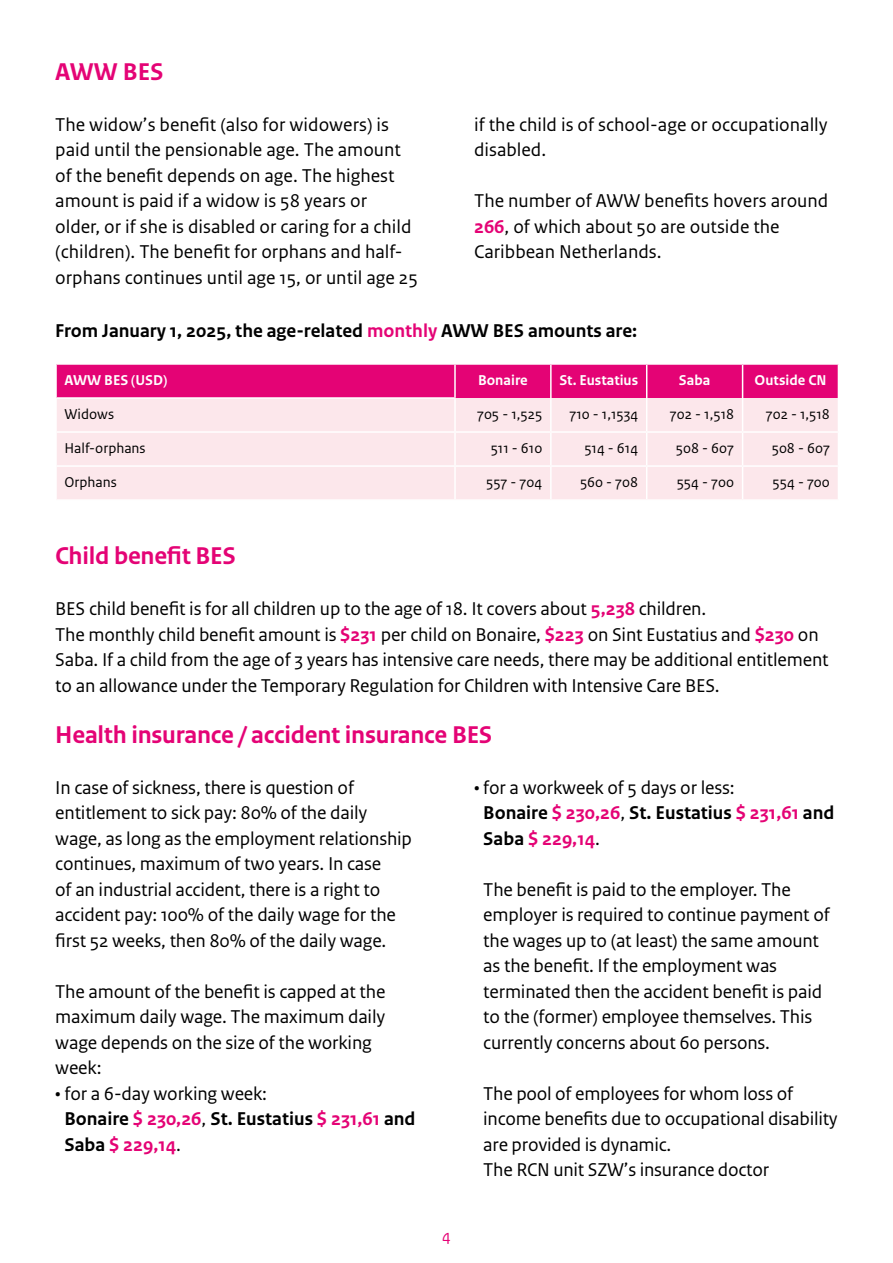
<style>
.page{position:relative;width:893px;height:1263px;background:#fff}
.page>*{position:absolute;margin:0;border:0;box-sizing:border-box;transform-origin:0 0}
.t1{font:700 25.5px "Rijksoverheid Sans Text";letter-spacing:-.01em;color:#e40375}
.t2{font:19.5px/25.5px "Rijksoverheid Sans Text";letter-spacing:-.01em;color:#000}
.t3{font:700 19.5px/25.5px "Rijksoverheid Sans Text";color:#000}
.t4{font:16.5px "Rijksoverheid Sans Text";color:#e50075}
.t5{font:15px "Rijksoverheid Sans Text";color:#000}
.t6{font:700 15px "Rijksoverheid Sans Text";color:#fff}
.s1{font-weight:700;color:#e40375}
.s2{color:#e40375}
.s3{font-weight:400}
.s4{font-weight:700}
</style>
<div class="page">
<div style="left:57px;top:365px;width:781px;height:33px;background:#e40375"></div>
<div style="left:57px;top:398px;width:781px;height:101px;background:#fce7eb"></div>
<hr style="left:455px;top:431px;width:96px;height:2px;background:#fff">
<hr style="left:551px;top:431px;width:96px;height:2px;background:#fff">
<hr style="left:647px;top:431px;width:96px;height:2px;background:#fff">
<hr style="left:743px;top:431px;width:96px;height:2px;background:#fff">
<hr style="left:455px;top:465px;width:96px;height:2px;background:#fff">
<hr style="left:551px;top:465px;width:96px;height:2px;background:#fff">
<hr style="left:647px;top:465px;width:96px;height:2px;background:#fff">
<hr style="left:743px;top:465px;width:96px;height:2px;background:#fff">
<hr style="left:454px;top:365px;width:2px;height:32px;background:#fff">
<hr style="left:550px;top:365px;width:2px;height:33px;background:#fff">
<hr style="left:646px;top:365px;width:1px;height:33px;background:#fff">
<hr style="left:742px;top:365px;width:1px;height:33px;background:#fff">
<hr style="left:550px;top:398px;width:2px;height:33px;background:#fff">
<hr style="left:646px;top:398px;width:1px;height:33px;background:#fff">
<hr style="left:742px;top:398px;width:1px;height:33px;background:#fff">
<hr style="left:550px;top:433px;width:2px;height:32px;background:#fff">
<hr style="left:646px;top:433px;width:1px;height:32px;background:#fff">
<hr style="left:742px;top:433px;width:1px;height:32px;background:#fff">
<hr style="left:550px;top:467px;width:2px;height:32px;background:#fff">
<hr style="left:646px;top:467px;width:1px;height:32px;background:#fff">
<hr style="left:742px;top:467px;width:1px;height:32px;background:#fff">
<hr style="left:55px;top:397px;width:401px;height:2px;background:#fff">
<hr style="left:454px;top:399px;width:2px;height:32px;background:#fff">
<hr style="left:55px;top:431px;width:400px;height:2px;background:#fff">
<hr style="left:454px;top:433px;width:2px;height:32px;background:#fff">
<hr style="left:55px;top:465px;width:400px;height:2px;background:#fff">
<hr style="left:454px;top:467px;width:2px;height:32px;background:#fff">
<h1 class="t1" style="left:55px;top:57px;width:110px">AWW BES</h1>
<p class="t2" style="left:55px;top:112px;width:364px">The widow’s benefit (also for widowers) is paid until the pensionable age. The amount of the benefit depends on age. The highest amount is paid if a widow is 58 years or<br>older, or if she is disabled or caring for a child (children). The benefit for orphans and half&shy;orphans continues until age 15, or until age 25</p>
<p class="t2" style="left:474px;top:112px;width:355px">if the child is of school-age or occupationally disabled.</p>
<p class="t2" style="left:474px;top:188px;width:356px">The number of AWW benefits hovers around<br><span class="s1">266</span>, of which about 50 are outside the<br>Caribbean Netherlands.</p>
<p class="t3" style="left:55px;top:318px;width:583px">From January 1, 2025, the age-related <span class="s2">monthly</span> AWW BES amounts are:</p>
<p class="t6" style="left:65px;top:371px;width:104px">AWW BES (USD)</p>
<p class="t6" style="left:478px;top:371px;width:51px">Bonaire</p>
<p class="t6" style="left:559px;top:371px;width:80px">St. Eustatius</p>
<p class="t6" style="left:679px;top:371px;width:33px">Saba</p>
<p class="t6" style="left:755px;top:371px;width:73px">Outside CN</p>
<p class="t5" style="left:65px;top:405px;width:51px">Widows</p>
<p class="t5" style="left:477px;top:405px;width:67px">705 - 1,525</p>
<p class="t5" style="left:569px;top:405px;width:70px">710 - 1,1534</p>
<p class="t5" style="left:670px;top:405px;width:66px">702 - 1,518</p>
<p class="t5" style="left:766px;top:405px;width:66px">702 - 1,518</p>
<p class="t5" style="left:64px;top:439px;width:83px">Half-orphans</p>
<p class="t5" style="left:491px;top:439px;width:53px">511 - 610</p>
<p class="t5" style="left:584px;top:439px;width:55px">514 - 614</p>
<p class="t5" style="left:676px;top:439px;width:60px">508 - 607</p>
<p class="t5" style="left:772px;top:439px;width:60px">508 - 607</p>
<p class="t5" style="left:64px;top:473px;width:54px">Orphans</p>
<p class="t5" style="left:486px;top:473px;width:58px">557 - 704</p>
<p class="t5" style="left:580px;top:473px;width:60px">560 - 708</p>
<p class="t5" style="left:677px;top:473px;width:59px">554 - 700</p>
<p class="t5" style="left:772px;top:473px;width:59px">554 - 700</p>
<h1 class="t1" style="left:55px;top:541px;width:182px">Child benefit BES</h1>
<p class="t2" style="left:55px;top:596px;width:775px">BES child benefit is for all children up to the age of 18. It covers about <span class="s1">5,238</span> children.<br>The monthly child benefit amount is <span class="s1">$231</span> per child on Bonaire, <span class="s1">$223</span> on Sint Eustatius and <span class="s1">$230</span> on Saba. If a child from the age of 3 years has intensive care needs, there may be additional entitlement to an allowance under the Temporary Regulation for Children with Intensive Care BES.</p>
<h1 class="t1" style="left:55px;top:720px;width:439px">Health insurance / accident insurance BES</h1>
<p class="t2" style="left:55px;top:775px;width:358px">In case of sickness, there is question of entitlement to sick pay: 80% of the daily wage, as long as the employment relationship continues, maximum of two years. In case<br>of an industrial accident, there is a right to accident pay: 100% of the daily wage for the first 52 weeks, then 80% of the daily wage.</p>
<p class="t2" style="left:55px;top:979px;width:332px">The amount of the benefit is capped at the maximum daily wage. The maximum daily wage depends on the size of the working week:</p>
<p class="t3" style="left:64px;top:1081px;width:353px;text-indent:-9px"><span class="s3">• for a 6-day working week:<br></span>Bonaire <span class="s2">$ 230,26</span><span class="s3">,</span> St. Eustatius <span class="s2">$ 231,61</span> and<br>Saba <span class="s2">$ 229,14</span><span class="s3">.</span></p>
<p class="t2" style="left:483px;top:775px;width:353px;text-indent:-9px">• for a workweek of 5 days or less:<br><span class="s4">Bonaire</span> <span class="s1">$ 230,26</span>, <span class="s4">St. Eustatius</span> <span class="s1">$ 231,61</span> <span class="s4">and<br>Saba</span> <span class="s1">$ 229,14</span>.</p>
<p class="t2" style="left:483px;top:877px;width:348px">The benefit is paid to the employer. The employer is required to continue payment of the wages up to (at least) the same amount as the benefit. If the employment was terminated then the accident benefit is paid to the (former) employee themselves. This currently concerns about 60 persons.</p>
<p class="t2" style="left:483px;top:1081px;width:356px">The pool of employees for whom loss of income benefits due to occupational disability are provided is dynamic.<br>The RCN unit SZW’s insurance doctor</p>
<p class="t4" style="left:442px;top:1226px;width:10px">4</p>
</div>
